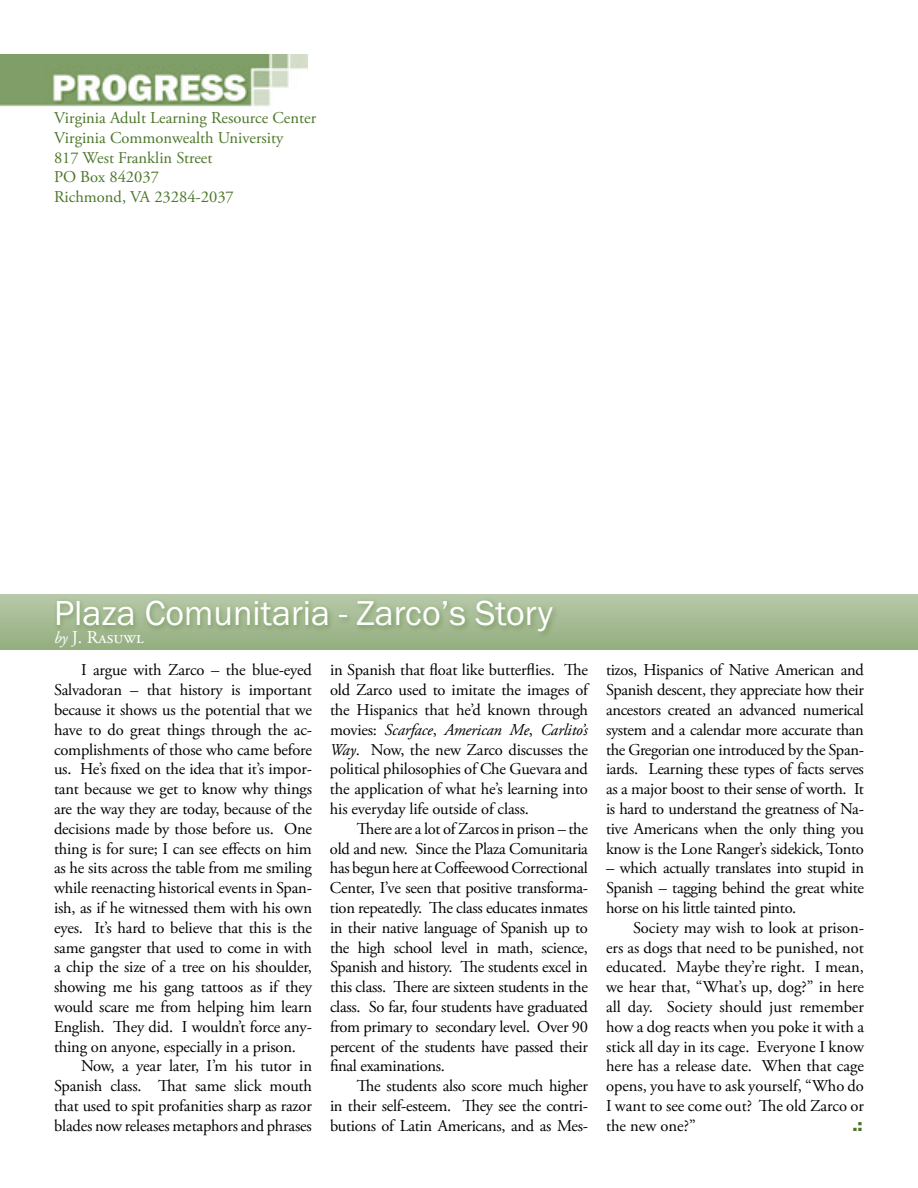
<style>
.page{position:relative;width:918px;height:1188px;background:#fff}
.page>*{position:absolute;margin:0;border:0;box-sizing:border-box;transform-origin:0 0}
.t1{font:36px "FS Franklin Gothic";color:#fff}
.t2{font:18px "Adobe Garamond Pro";color:#fff}
.t3{font:800 18px "FS Franklin Gothic H";color:#4c7729}
.t4{font:16.5px/19.8px "Adobe Garamond Pro";letter-spacing:-.01em;color:#000;text-align:justify}
.t5{font:16.5px/19.8px "Adobe Garamond Pro";color:#4c7729}
.s1{font-style:italic;font-size:16.5px}
.s2{font-style:italic}
</style>
<div class="page">
<div style="left:0;top:594px;width:918px;height:55px;background:linear-gradient(to bottom,#b7c9aa,#95ae80)"></div>
<img style="left:0;top:54px;width:307px;height:53px">
<div style="left:53px;top:597px;width:506px;height:42px;background:#4c7729;opacity:.5"></div>
<p class="t5" style="left:54px;top:108px;width:264px">Virginia Adult Learning Resource Center<br>Virginia Commonwealth University<br>817 West Franklin Street<br>PO Box 842037<br>Richmond, VA 23284-2037</p>
<h1 class="t1" style="left:54px;top:594px;width:500px">Plaza Comunitaria - Zarco’s Story</h1>
<p class="t2" style="left:54px;top:627px;width:91px"><span class="s1">by</span> J. RASUWL</p>
<p class="t4" style="left:81px;top:661px;width:232px">I argue with Zarco – the blue-eyed</p>
<p class="t4" style="left:54px;top:681px;width:260px">Salvadoran – that history is important</p>
<p class="t4" style="left:54px;top:700px;width:260px">because it shows us the potential that we</p>
<p class="t4" style="left:54px;top:720px;width:259px">have to do great things through the ac-</p>
<p class="t4" style="left:54px;top:740px;width:259px">complishments of those who came before</p>
<p class="t4" style="left:54px;top:760px;width:259px">us. He’s fixed on the idea that it’s impor-</p>
<p class="t4" style="left:54px;top:780px;width:260px">tant because we get to know why things</p>
<p class="t4" style="left:54px;top:799px;width:259px">are the way they are today, because of the</p>
<p class="t4" style="left:54px;top:819px;width:260px">decisions made by those before us. One</p>
<p class="t4" style="left:54px;top:839px;width:259px">thing is for sure; I can see effects on him</p>
<p class="t4" style="left:54px;top:859px;width:259px">as he sits across the table from me smiling</p>
<p class="t4" style="left:54px;top:879px;width:259px">while reenacting historical events in Span-</p>
<p class="t4" style="left:54px;top:898px;width:259px">ish, as if he witnessed them with his own</p>
<p class="t4" style="left:54px;top:918px;width:259px">eyes. It’s hard to believe that this is the</p>
<p class="t4" style="left:54px;top:938px;width:259px">same gangster that used to come in with</p>
<p class="t4" style="left:54px;top:958px;width:259px">a chip the size of a tree on his shoulder,</p>
<p class="t4" style="left:54px;top:978px;width:259px">showing me his gang tattoos as if they</p>
<p class="t4" style="left:54px;top:997px;width:260px">would scare me from helping him learn</p>
<p class="t4" style="left:54px;top:1017px;width:259px">English. They did. I wouldn’t force any-</p>
<p class="t4" style="left:54px;top:1037px;width:244px">thing on anyone, especially in a prison.</p>
<p class="t4" style="left:81px;top:1057px;width:233px">Now, a year later, I’m his tutor in</p>
<p class="t4" style="left:54px;top:1077px;width:260px">Spanish class. That same slick mouth</p>
<p class="t4" style="left:54px;top:1096px;width:259px">that used to spit profanities sharp as razor</p>
<p class="t4" style="left:54px;top:1116px;width:259px">blades now releases metaphors and phrases</p>
<p class="t4" style="left:330px;top:661px;width:260px">in Spanish that float like butterflies. The old Zarco used to imitate the images of the Hispanics that he’d known through movies: <span class="s2">Scarface</span>, <span class="s2">American Me</span>, <span class="s2">Carlito’s Way</span>. Now, the new Zarco discusses the political philosophies of Che Guevara and the application of what he’s learning into his everyday life outside of class.</p>
<p class="t4" style="left:330px;top:819px;width:260px;text-indent:27px">There are a lot of Zarcos in prison – the old and new. Since the Plaza Comunitaria has begun here at Coffeewood Correctional Center, I’ve seen that positive transforma&shy;tion repeatedly. The class educates inmates in their native language of Spanish up to the high school level in math, science, Spanish and history. The students excel in this class. There are sixteen students in the class. So far, four students have graduated from primary to secondary level. Over 90 percent of the students have passed their final examinations.</p>
<p class="t4" style="left:330px;top:1077px;width:259px;text-indent:27px">The students also score much higher in their self-esteem. They see the contri&shy;butions of Latin Americans, and as Mes-</p>
<p class="t4" style="left:606px;top:661px;width:260px">tizos, Hispanics of Native American and Spanish descent, they appreciate how their ancestors created an advanced numerical system and a calendar more accurate than the Gregorian one introduced by the Span&shy;iards. Learning these types of facts serves as a major boost to their sense of worth. It is hard to understand the greatness of Na&shy;tive Americans when the only thing you know is the Lone Ranger’s sidekick, Tonto</p>
<p class="t4" style="left:606px;top:859px;width:260px">– which actually translates into stupid in Spanish – tagging behind the great white horse on his little tainted pinto.</p>
<p class="t4" style="left:606px;top:918px;width:260px;text-indent:27px">Society may wish to look at prison&shy;ers as dogs that need to be punished, not educated. Maybe they’re right. I mean, we hear that, “What’s up, dog?” in here all day. Society should just remember how a dog reacts when you poke it with a stick all day in its cage. Everyone I know here has a release date. When that cage opens, you have to ask yourself, “Who do I want to see come out? The old Zarco or the new one?”</p>
<p class="t3" style="left:852px;top:1114px;width:12px">.:</p>
</div>
